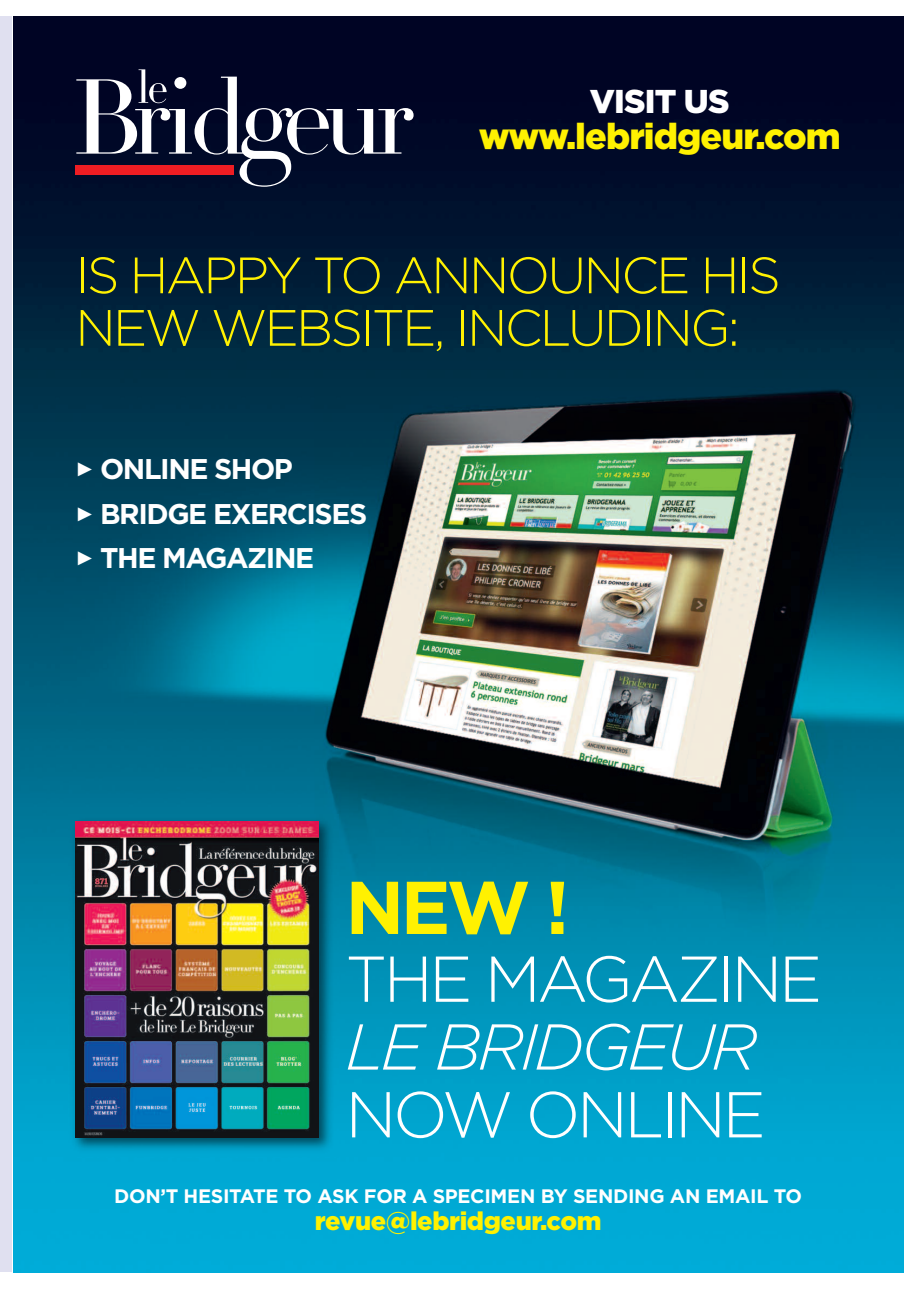
<style>
.page{position:relative;width:920px;height:1290px;background:#fff}
.page>*{position:absolute;margin:0;border:0;box-sizing:border-box;transform-origin:0 0}
.t1{font:700 74.7px "Gotham";color:#fff101}
.t2{font:300 64.65px "Gotham";letter-spacing:-.055em;color:#fff}
.t3{font:italic 300 64.65px "Gotham";letter-spacing:-.055em;color:#fff}
.t4{font:300 51px/52.5px "Gotham";letter-spacing:-.05em;color:#fff101}
.t5{font:900 36px "Gotham";letter-spacing:-.025em;color:#fff101}
.t6{font:900 33px "Gotham";letter-spacing:-.025em;color:#fff}
.t7{font:700 28.5px "Gotham";letter-spacing:-.05em;color:#fff}
.t8{font:900 25.5px "Gotham";letter-spacing:-.015em;color:#fff101}
.t9{font:700 19.5px "Gotham";letter-spacing:-.015em;color:#fff}
</style>
<div class="page">
<img style="left:14px;top:16px;width:890px;height:1256px">
<svg style="left:76px;top:69px;width:338px;height:118px"></svg>
<div style="left:75px;top:166px;width:159px;height:9px;background:#ee1d23"></div>
<img style="left:68px;top:814px;width:270px;height:344px">
<img style="left:75px;top:821px;width:243px;height:317px">
<div style="left:0;top:16px;width:12px;height:1256px;background:#e0e0f0"></div>
<h3 class="t6" style="left:590px;top:90px;width:141px">VISIT US</h3>
<h3 class="t5" style="left:479px;top:124px;width:364px">www.lebridgeur.com</h3>
<h3 class="t4" style="left:75px;top:253px;width:707px">IS HAPPY TO ANNOUNCE HIS<br>NEW WEBSITE, INCLUDING:</h3>
<h3 class="t7" style="left:75px;top:459px;width:219px">✓ ONLINE SHOP</h3>
<h3 class="t7" style="left:75px;top:504px;width:293px">✓ BRIDGE EXERCISES</h3>
<h3 class="t7" style="left:75px;top:548px;width:240px">✓ THE MAGAZINE</h3>
<h1 class="t1" style="left:345px;top:882px;width:226px">NEW !</h1>
<h2 class="t2" style="left:345px;top:956px;width:478px">THE MAGAZINE</h2>
<h2 class="t3" style="left:345px;top:1024px;width:413px">LE BRIDGEUR</h2>
<h2 class="t2" style="left:345px;top:1092px;width:422px">NOW ONLINE</h2>
<p class="t9" style="left:114px;top:1189px;width:689px">DON’T HESITATE TO ASK FOR A SPECIMEN BY SENDING AN EMAIL TO</p>
<h3 class="t8" style="left:315px;top:1212px;width:288px">revue@lebridgeur.com</h3>
</div>
